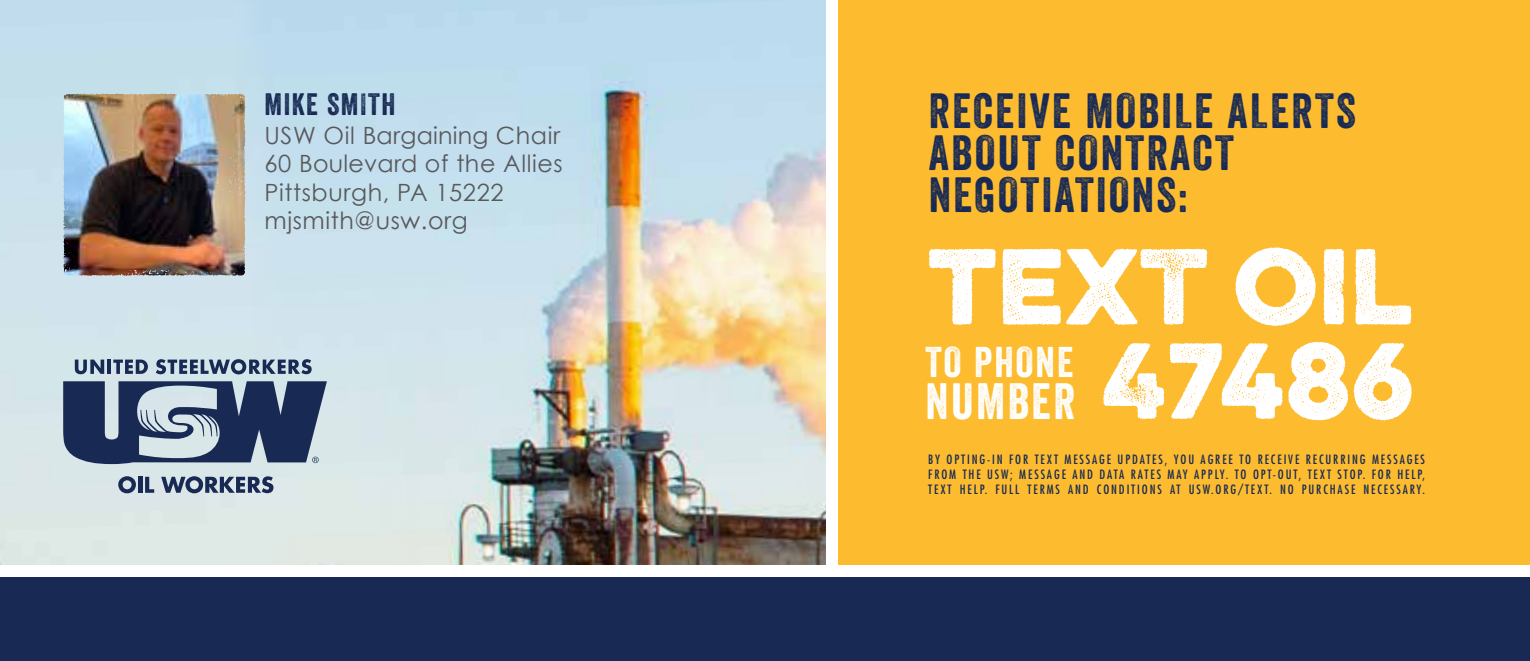
<style>
.page{position:relative;width:1530px;height:661px;background:#fff}
.page>*{position:absolute;margin:0;border:0;box-sizing:border-box;transform-origin:0 0}
.t1{font:700 96px "Eveleth Dot";letter-spacing:.01em;color:#fff}
.t2{font:49.5px "Veneer";letter-spacing:.05em;color:#fff}
.t3{font:48px/41.8px "Veneer";letter-spacing:.05em;color:#182a54}
.t4{font:41.75px "Veneer";letter-spacing:.05em;color:#fff}
.t5{font:30px "Veneer";letter-spacing:.05em;color:#182a54}
.t6{font:23.75px/28.5px "Century Gothic";letter-spacing:.025em;color:#58595b}
.t7{font:condensed 12.5px/15px "Futura Std";letter-spacing:.15em;color:#182a54;text-align:justify}
.s1{font-family:"Veneer Two"}
.s2{font-weight:400}
.s3{font-family:"Eveleth Dot";font-size:96px}
.s4{font-family:"Eveleth Dot";font-weight:700;font-size:96px}
</style>
<div class="page">
<img style="left:0;top:0;width:1530px;height:660px">
<div style="left:835px;top:0;width:695px;height:575px;background:#fdbb30"></div>
<div style="left:0;top:570px;width:1529px;height:90px;background:#182a54"></div>
<div style="left:0;top:564px;width:1530px;height:12px;background:#fff"></div>
<img style="left:63px;top:93px;width:183px;height:183px">
<div style="left:826px;top:0;width:11px;height:569px;background:#fff"></div>
<svg style="left:75px;top:359px;width:29px;height:15px"></svg>
<hr style="left:108px;top:359px;width:3px;height:14px;background:#182a54">
<svg style="left:113px;top:359px;width:35px;height:14px"></svg>
<svg style="left:156px;top:359px;width:156px;height:15px;background:#6e8199"></svg>
<svg style="left:63px;top:381px;width:264px;height:82px;background:#576785"></svg>
<svg style="left:118px;top:476px;width:18px;height:17px"></svg>
<hr style="left:138px;top:476px;width:4px;height:16px;background:#182a54">
<svg style="left:145px;top:476px;width:9px;height:16px"></svg>
<svg style="left:161px;top:476px;width:112px;height:17px;background:#6d7c94"></svg>
<h3 class="t5" style="left:265px;top:86px;width:132px">MIKE SM<span class="s1">I</span>TH</h3>
<h3 class="t6" style="left:265px;top:120px;width:300px">USW Oil Bargaining Chair<br>60 Boulevard of the Allies<br>Pittsburgh, PA 15222 mjsmith@usw.org</h3>
<h3 class="t3" style="left:929px;top:90px;width:428px">RECEIVE MOBILE ALERTS<br>ABOUT CONTRACT<br>NEGOTIATIONS:</h3>
<h1 class="t1" style="left:928px;top:212px;width:485px">TEX<span class="s2">T</span> OIL</h1>
<h3 class="t4" style="left:926px;top:336px;width:149px">TO PHONE</h3>
<h2 class="t2" style="left:926px;top:371px;width:490px">NUMBER <span class="s3">4</span><span class="s4">7486</span></h2>
<p class="t7" style="left:928px;top:451px;width:498px">BY OPTING-IN FOR TEXT MESSAGE UPDATES, YOU AGREE TO RECEIVE RECURRING MESSAGES FROM THE USW; MESSAGE AND DATA RATES MAY APPLY. TO OPT-OUT, TEXT STOP. FOR HELP, TEXT HELP. FULL TERMS AND CONDITIONS AT USW.ORG/TEXT. NO PURCHASE NECESSARY.</p>
</div>
